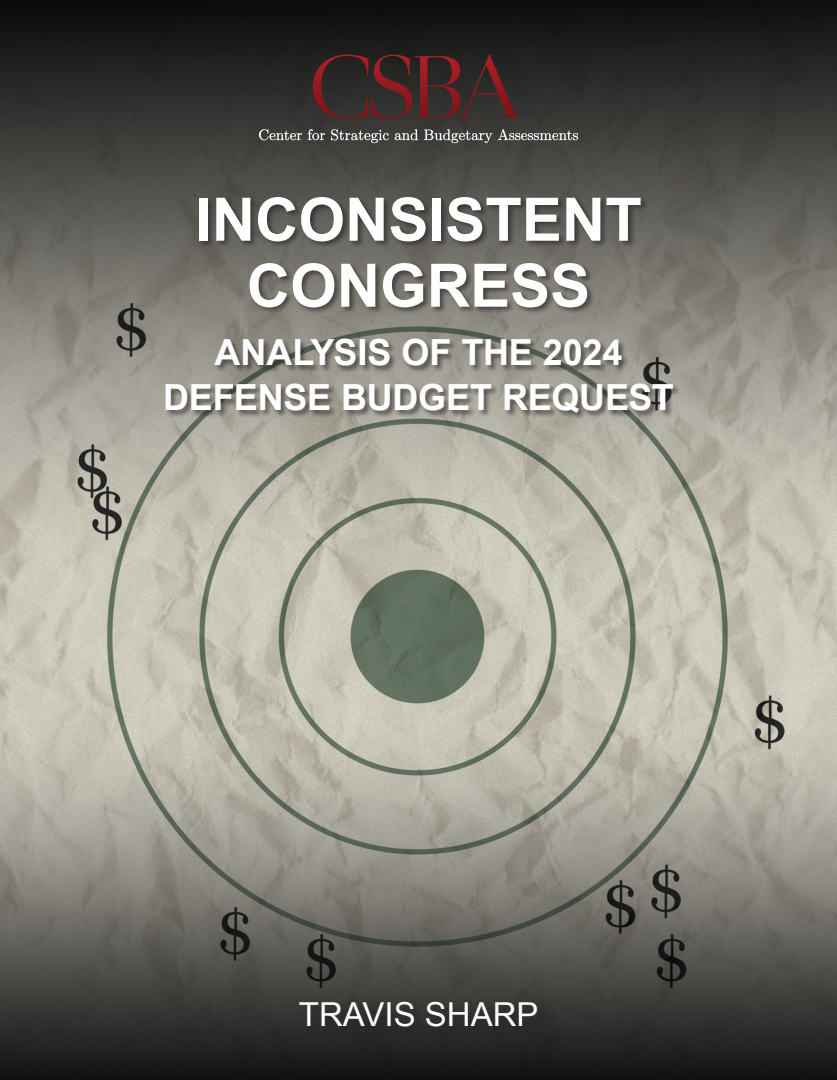
<style>
.page{position:relative;width:837px;height:1080px;background:#fff}
.page>*{position:absolute;margin:0;border:0;box-sizing:border-box;transform-origin:0 0}
.Title_Page_Title{font:700 60px/66px "Arial";color:#fff;text-align:center}
.Title_Page_Title-2{font:700 36px/45px "Arial";letter-spacing:-.005em;color:#fff;text-align:center}
.Title_Page_Authors{font:33px "Arial";color:#fff}
</style>
<div class="page">
<img style="left:0;top:0;width:837px;height:1080px">
<svg style="left:313px;top:54px;width:211px;height:65px;background:#412626"></svg>
<svg style="left:259px;top:129px;width:43px;height:11px"></svg>
<svg style="left:308px;top:129px;width:17px;height:11px"></svg>
<svg style="left:331px;top:129px;width:58px;height:14px"></svg>
<svg style="left:395px;top:129px;width:23px;height:11px"></svg>
<svg style="left:424px;top:129px;width:68px;height:14px"></svg>
<svg style="left:498px;top:129px;width:80px;height:11px"></svg>
<div style="left:297px;top:999px;width:252px;height:40px;background:#2f2e2c"></div>
<div style="left:164px;top:196px;width:517px;height:224px;background:#231f20;opacity:.6"></div>
<p class="Title_Page_Title" style="left:195px;top:189px;width:448px">INCONSISTENT<br>CONGRESS</p>
<p class="Title_Page_Title-2" style="left:163px;top:331px;width:512px">ANALYSIS OF THE 2024<br>DEFENSE BUDGET REQUEST</p>
<p class="Title_Page_Authors" style="left:299px;top:993px;width:241px">TRAVIS SHARP</p>
</div>
